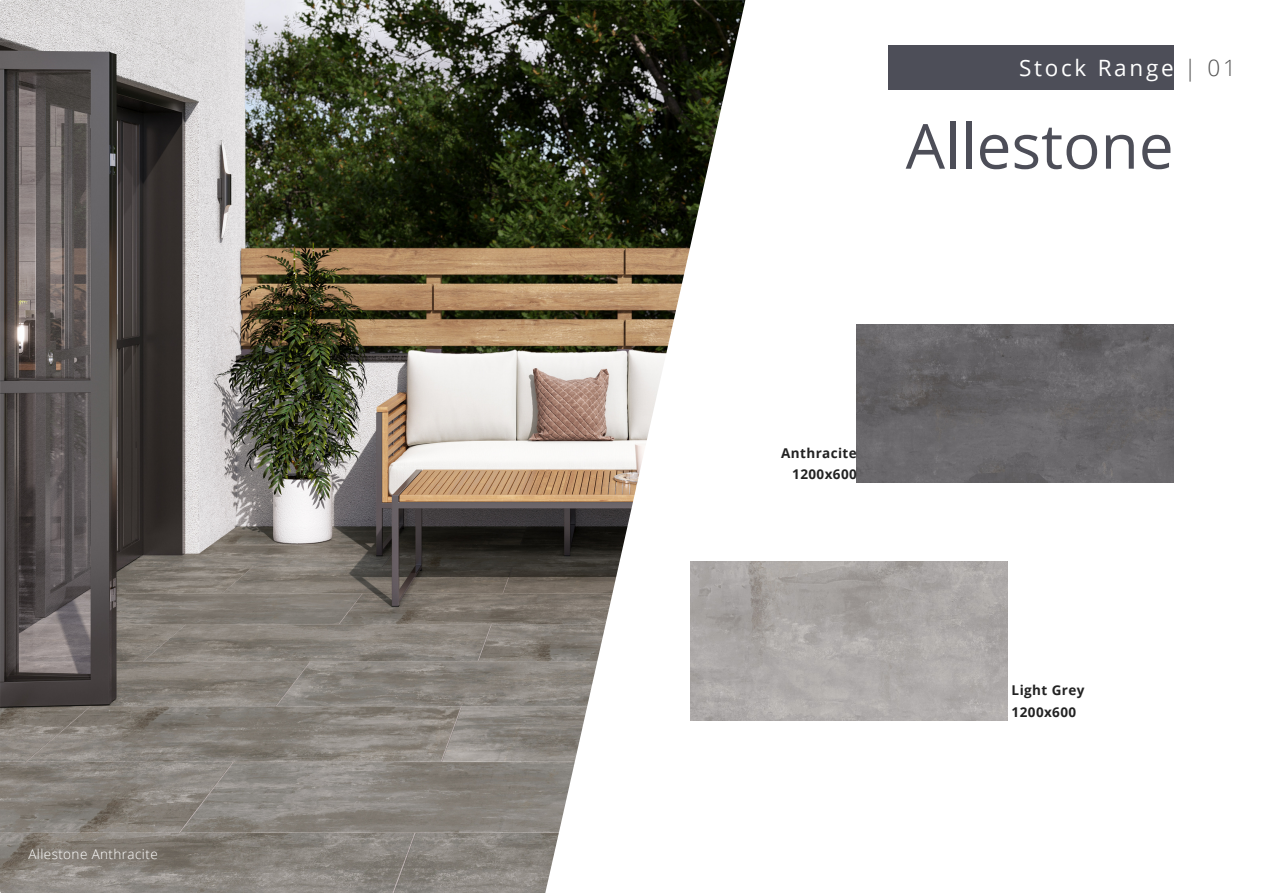
<style>
.page{position:relative;width:1263px;height:893px;background:#fff}
.page>*{position:absolute;margin:0;border:0;box-sizing:border-box;transform-origin:0 0}
.t1{font:62.18px "Open Sans";color:#4d4e58}
.t2{font:22.5px "Open Sans";letter-spacing:.12em;color:#fff}
.t3{font:300 22.5px "Open Sans";color:#545454}
.t4{font:700 13.5px "Open Sans";letter-spacing:.03em;color:#222}
.t5{font:300 13.5px "Open Sans";letter-spacing:.03em;color:#fff}
</style>
<div class="page">
<img style="left:0;top:0;width:745px;height:893px">
<div style="left:888px;top:45px;width:285px;height:44px;background:#4d4e58"></div>
<img style="left:857px;top:324px;width:316px;height:159px">
<img style="left:691px;top:562px;width:317px;height:158px">
<p class="t5" style="left:28px;top:844px;width:131px">Allestone Anthracite</p>
<p class="t2" style="left:1019px;top:52px;width:156px">Stock Range</p>
<p class="t3" style="left:1184px;top:52px;width:53px">| 01</p>
<p class="t1" style="left:906px;top:102px;width:269px">Allestone</p>
<p class="t4" style="left:781px;top:443px;width:77px">Anthracite</p>
<p class="t4" style="left:792px;top:465px;width:66px">1200x600</p>
<p class="t4" style="left:1012px;top:681px;width:74px">Light Grey</p>
<p class="t4" style="left:1012px;top:702px;width:66px">1200x600</p>
</div>
